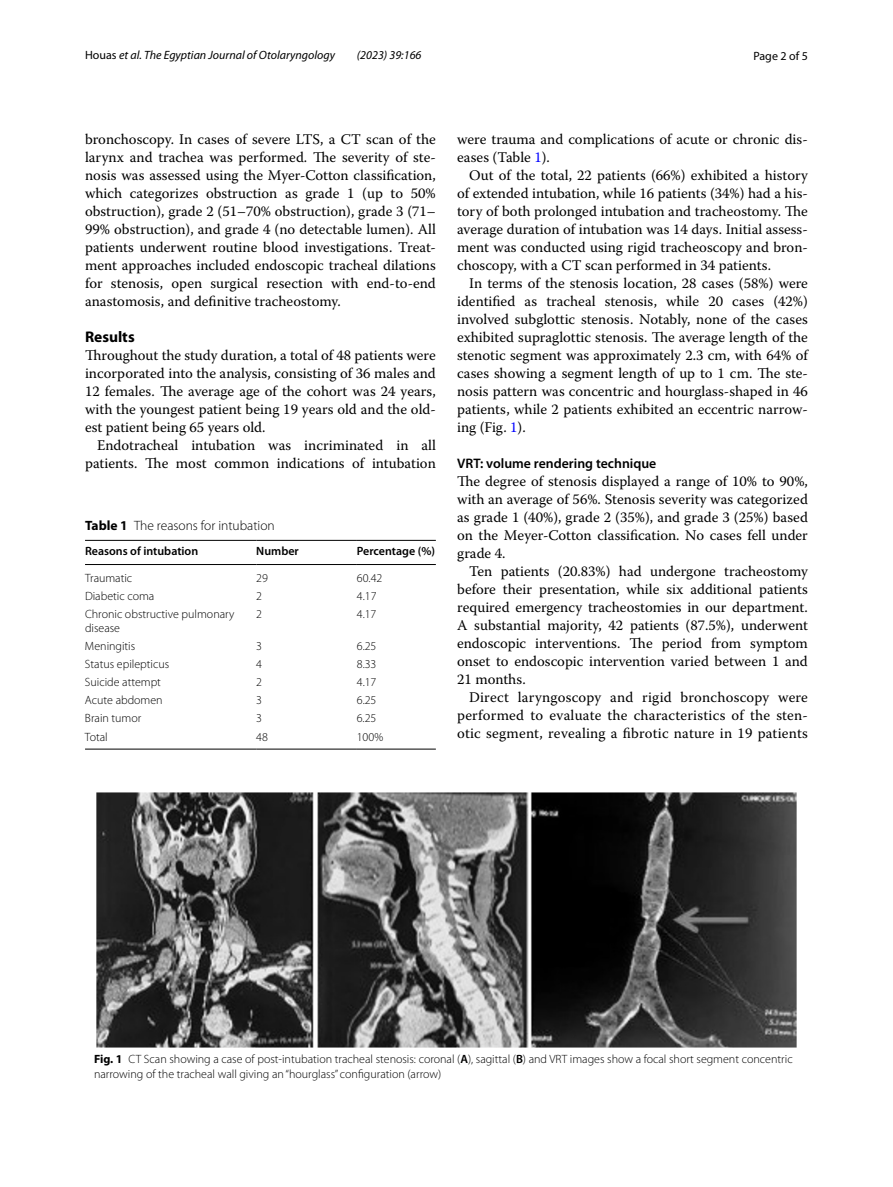
<style>
.page{position:relative;width:893px;height:1187px;background:#fff}
.page>*{position:absolute;margin:0;border:0;box-sizing:border-box;transform-origin:0 0}
.t1{font:700 15.45px "Myriad Pro";color:#000}
.t2{font:14.7px/18px "Warnock Pro";color:#000;text-align:justify}
.t3{font:600 13.8px "Myriad Pro";color:#000}
.t4{font:300 13.5px "Myriad Pro";color:#000}
.t5{font:300 12px/13.5px "Myriad Pro";color:#000}
.t6{font:italic 12px "Myriad Pro";color:#000}
.t7{font:600 12px "Myriad Pro";color:#000}
.t8{font:12px "Myriad Pro";color:#000}
.s1{font-style:normal}
.s2{font-weight:700}
.s3{color:#00f}
.s4{font-weight:600}
</style>
<div class="page">
<hr style="left:85px;top:540px;width:171px;height:1px;background:#000">
<hr style="left:85px;top:564px;width:171px;height:1px;background:#000">
<hr style="left:256px;top:540px;width:101px;height:1px;background:#000">
<hr style="left:256px;top:564px;width:101px;height:1px;background:#000">
<hr style="left:357px;top:540px;width:79px;height:1px;background:#000">
<hr style="left:357px;top:564px;width:79px;height:1px;background:#000">
<hr style="left:85px;top:748px;width:171px;height:1px;background:#000">
<hr style="left:256px;top:748px;width:101px;height:1px;background:#000">
<hr style="left:357px;top:748px;width:79px;height:1px;background:#000">
<img style="left:96px;top:792px;width:701px;height:255px">
<p class="t6" style="left:85px;top:48px;width:251px"><span class="s1">Houas</span> et al. The Egyptian Journal of Otolaryngology</p>
<p class="t6" style="left:357px;top:48px;width:66px">(2023) 39:166</p>
<p class="t8" style="left:753px;top:48px;width:56px">Page 2 of 5</p>
<p class="t2" style="left:85px;top:130px;width:352px">bronchoscopy. In cases of severe LTS, a CT scan of the larynx and trachea was performed. The severity of ste&shy;nosis was assessed using the Myer-Cotton classification, which categorizes obstruction as grade 1 (up to 50% obstruction), grade 2 (51–70% obstruction), grade 3 (71– 99% obstruction), and grade 4 (no detectable lumen). All patients underwent routine blood investigations. Treat&shy;ment approaches included endoscopic tracheal dilations for stenosis, open surgical resection with end-to-end anastomosis, and definitive tracheostomy.</p>
<p class="t1" style="left:85px;top:326px;width:51px">Results</p>
<p class="t2" style="left:85px;top:346px;width:352px">Throughout the study duration, a total of 48 patients were incorporated into the analysis, consisting of 36 males and 12 females. The average age of the cohort was 24 years, with the youngest patient being 19 years old and the old&shy;est patient being 65 years old.</p>
<p class="t2" style="left:85px;top:436px;width:352px;text-align:right">Endotracheal intubation was incriminated in all patients. The most common indications of intubation</p>
<p class="t4" style="left:85px;top:518px;width:191px"><span class="s2">Table 1</span> The reasons for intubation</p>
<p class="t7" style="left:85px;top:543px;width:115px">Reasons of intubation</p>
<p class="t7" style="left:256px;top:543px;width:44px">Number</p>
<p class="t7" style="left:357px;top:543px;width:80px">Percentage (%)</p>
<p class="t5" style="left:85px;top:571px;width:49px">Traumatic</p>
<p class="t5" style="left:256px;top:571px;width:13px">29</p>
<p class="t5" style="left:357px;top:571px;width:27px">60.42</p>
<p class="t5" style="left:85px;top:589px;width:71px">Diabetic coma</p>
<p class="t5" style="left:256px;top:589px;width:7px">2</p>
<p class="t5" style="left:357px;top:589px;width:21px">4.17</p>
<p class="t5" style="left:85px;top:607px;width:151px">Chronic obstructive pulmonary disease</p>
<p class="t5" style="left:256px;top:607px;width:7px">2</p>
<p class="t5" style="left:357px;top:607px;width:21px">4.17</p>
<p class="t5" style="left:85px;top:639px;width:52px">Meningitis</p>
<p class="t5" style="left:256px;top:639px;width:7px">3</p>
<p class="t5" style="left:357px;top:639px;width:21px">6.25</p>
<p class="t5" style="left:85px;top:657px;width:86px">Status epilepticus</p>
<p class="t5" style="left:256px;top:657px;width:7px">4</p>
<p class="t5" style="left:357px;top:657px;width:21px">8.33</p>
<p class="t5" style="left:85px;top:675px;width:78px">Suicide attempt</p>
<p class="t5" style="left:256px;top:675px;width:7px">2</p>
<p class="t5" style="left:357px;top:675px;width:21px">4.17</p>
<p class="t5" style="left:85px;top:693px;width:79px">Acute abdomen</p>
<p class="t5" style="left:256px;top:693px;width:7px">3</p>
<p class="t5" style="left:357px;top:693px;width:21px">6.25</p>
<p class="t5" style="left:85px;top:711px;width:58px">Brain tumor</p>
<p class="t5" style="left:256px;top:711px;width:7px">3</p>
<p class="t5" style="left:357px;top:711px;width:21px">6.25</p>
<p class="t5" style="left:85px;top:730px;width:24px">Total</p>
<p class="t5" style="left:256px;top:730px;width:13px">48</p>
<p class="t5" style="left:357px;top:730px;width:28px">100%</p>
<p class="t2" style="left:457px;top:130px;width:352px">were trauma and complications of acute or chronic dis&shy;eases (Table <span class="s3">1</span>).</p>
<p class="t2" style="left:457px;top:166px;width:352px;text-indent:12px">Out of the total, 22 patients (66%) exhibited a history of extended intubation, while 16 patients (34%) had a his&shy;tory of both prolonged intubation and tracheostomy. The average duration of intubation was 14 days. Initial assess&shy;ment was conducted using rigid tracheoscopy and bron&shy;choscopy, with a CT scan performed in 34 patients.</p>
<p class="t2" style="left:457px;top:274px;width:352px;text-indent:12px">In terms of the stenosis location, 28 cases (58%) were identified as tracheal stenosis, while 20 cases (42%) involved subglottic stenosis. Notably, none of the cases exhibited supraglottic stenosis. The average length of the stenotic segment was approximately 2.3 cm, with 64% of cases showing a segment length of up to 1 cm. The ste&shy;nosis pattern was concentric and hourglass-shaped in 46 patients, while 2 patients exhibited an eccentric narrow&shy;ing (Fig. <span class="s3">1</span>).</p>
<p class="t3" style="left:457px;top:454px;width:201px">VRT: volume rendering technique</p>
<p class="t2" style="left:457px;top:472px;width:352px">The degree of stenosis displayed a range of 10% to 90%, with an average of 56%. Stenosis severity was categorized as grade 1 (40%), grade 2 (35%), and grade 3 (25%) based on the Meyer-Cotton classification. No cases fell under grade 4.</p>
<p class="t2" style="left:457px;top:562px;width:352px;text-indent:12px">Ten patients (20.83%) had undergone tracheostomy before their presentation, while six additional patients required emergency tracheostomies in our department.<br>A substantial majority, 42 patients (87.5%), underwent endoscopic interventions. The period from symptom onset to endoscopic intervention varied between 1 and 21 months.</p>
<p class="t2" style="left:457px;top:688px;width:352px;text-indent:12px">Direct laryngoscopy and rigid bronchoscopy were performed to evaluate the characteristics of the sten&shy;otic segment, revealing a fibrotic nature in 19 patients</p>
<p class="t5" style="left:94px;top:1051px;width:700px;line-height:15px"><span class="s2">Fig. 1</span> CT Scan showing a case of post-intubation tracheal stenosis: coronal (<span class="s4">A</span>), sagittal (<span class="s4">B</span>) and VRT images show a focal short segment concentric narrowing of the tracheal wall giving an“hourglass” configuration (arrow)</p>
</div>
